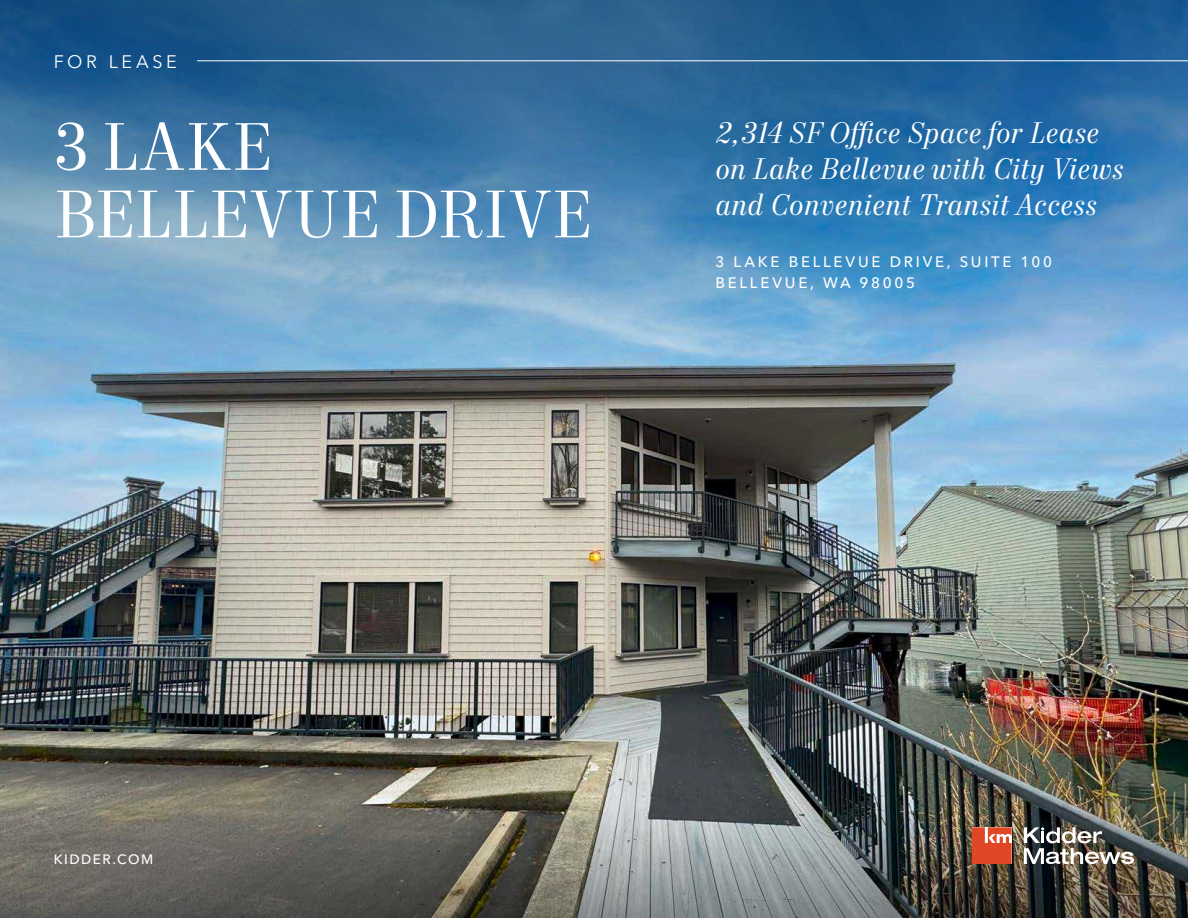
<style>
.page{position:relative;width:1188px;height:918px;background:#fff}
.page>*{position:absolute;margin:0;border:0;box-sizing:border-box;transform-origin:0 0}
.Headline_-_Level_1_-_White_2023{font:67.5px/67.5px "Mort Modern 08";letter-spacing:.015em;color:#fff}
.Callout_Text_-_Italics_-_White_2023{font:italic 30px/36px "Mort Modern 08";letter-spacing:.01em;color:#fff}
.Section_Identifier_-_White_2023{font:18px "Avenir Next LT Pro";letter-spacing:.2em;color:#fff}
.Property_Address_-_White_2023{font:500 15px/21px "Avenir Next LT Pro";letter-spacing:.185em;color:#fff}
.KM_URL_-_White_2023{font:500 13.5px "Avenir Next LT Pro";letter-spacing:.11em;color:#fff}
</style>
<div class="page">
<img style="left:0;top:0;width:1188px;height:918px">
<img style="left:1024px;top:827px;width:110px;height:37px">
<svg style="left:972px;top:827px;width:40px;height:37px"></svg>
<hr style="left:197px;top:60px;width:991px;height:1px;background:#fff">
<p class="Section_Identifier_-_White_2023" style="left:54px;top:51px;width:125px">FOR LEASE</p>
<p class="Headline_-_Level_1_-_White_2023" style="left:54px;top:117px;width:540px">3 LAKE<br>BELLEVUE DRIVE</p>
<p class="Callout_Text_-_Italics_-_White_2023" style="left:716px;top:116px;width:410px">2,314 SF Office Space for Lease on Lake Bellevue with City Views and Convenient Transit Access</p>
<p class="Property_Address_-_White_2023" style="left:716px;top:251px;width:338px">3 LAKE BELLEVUE DRIVE, SUITE 100<br>BELLEVUE, WA 98005</p>
<p class="KM_URL_-_White_2023" style="left:54px;top:851px;width:101px">KIDDER.COM</p>
</div>
